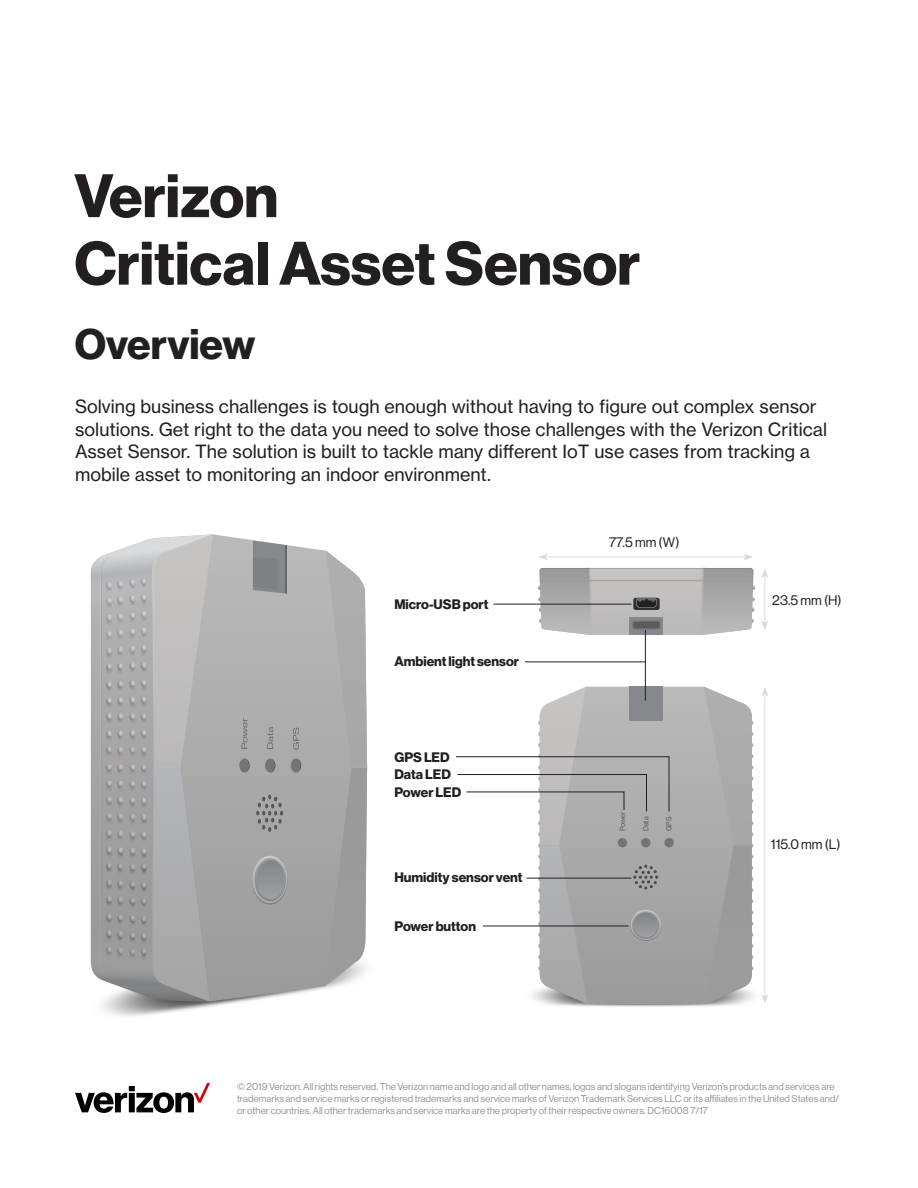
<style>
.page{position:relative;width:918px;height:1188px;background:#fff}
.page>*{position:absolute;margin:0;border:0;box-sizing:border-box;transform-origin:0 0}
.TS_BodyCopy_H1{font:700 60px "Verizon NHGDS";color:#231f20}
.TS_BodyCopy_H2{font:700 42px "Verizon NHGDS";color:#231f20}
.TS_BodyCopy{font:18px/22.5px "Verizon NHGTX";color:#231f20}
.TS_Body_Copy_H4{font:700 13.5px "Verizon NHGDS";color:#231f20}
.TS_Body_Copy_H4-2{font:13.5px "Verizon NHGDS";color:#231f20}
.TS_Legal{font:9.75px/11.7px "Verizon NHGDS";color:#959595}
.t1{font:7.35px "N Haas Grotesk DS Pro 55 Rg";letter-spacing:-.01em;color:#57585a}
</style>
<div class="page">
<svg style="left:538px;top:568px;width:217px;height:67px;background:#b1b0b0"></svg>
<svg style="left:75px;top:1083px;width:135px;height:30px"></svg>
<svg style="left:670px;top:687px;width:34px;height:317px;background:#abaaaa"></svg>
<svg style="left:704px;top:687px;width:49px;height:317px;background:#abaaab"></svg>
<div style="left:664px;top:838px;width:10px;height:9px;background:#747474;border-radius:50%"></div>
<hr style="left:765px;top:576px;width:1px;height:47px;background:#d8d9d8">
<svg style="left:761px;top:569px;width:7px;height:9px"></svg>
<svg style="left:762px;top:621px;width:6px;height:9px"></svg>
<hr style="left:546px;top:557px;width:200px;height:1px;background:#d8d9d8">
<svg style="left:744px;top:554px;width:8px;height:6px"></svg>
<svg style="left:539px;top:554px;width:9px;height:6px"></svg>
<hr style="left:765px;top:694px;width:1px;height:302px;background:#d8d9d8">
<svg style="left:762px;top:687px;width:6px;height:9px"></svg>
<svg style="left:761px;top:994px;width:7px;height:10px"></svg>
<hr style="left:525px;top:662px;width:120px;height:1px;background:#231f20">
<hr style="left:645px;top:630px;width:1px;height:70px;background:#231f20">
<hr style="left:494px;top:604px;width:138px;height:1px;background:#231f20">
<svg style="left:456px;top:687px;width:214px;height:317px"></svg>
<img style="left:101px;top:1002px;width:139px;height:15px">
<svg style="left:213px;top:534px;width:123px;height:468px;background:#aeadad"></svg>
<img style="left:90px;top:582px;width:1px;height:17px">
<img style="left:90px;top:599px;width:1px;height:16px">
<img style="left:90px;top:615px;width:1px;height:16px">
<img style="left:90px;top:631px;width:1px;height:17px">
<img style="left:90px;top:648px;width:1px;height:17px">
<img style="left:90px;top:665px;width:1px;height:17px">
<img style="left:90px;top:682px;width:1px;height:15px">
<img style="left:90px;top:697px;width:1px;height:18px">
<img style="left:90px;top:715px;width:1px;height:16px">
<img style="left:90px;top:731px;width:1px;height:17px">
<img style="left:90px;top:748px;width:1px;height:16px">
<img style="left:90px;top:764px;width:1px;height:17px">
<img style="left:90px;top:781px;width:1px;height:16px">
<img style="left:90px;top:797px;width:1px;height:17px">
<img style="left:90px;top:814px;width:1px;height:17px">
<img style="left:90px;top:831px;width:1px;height:15px">
<img style="left:90px;top:846px;width:1px;height:18px">
<img style="left:90px;top:864px;width:1px;height:16px">
<img style="left:90px;top:880px;width:1px;height:18px">
<img style="left:90px;top:898px;width:1px;height:16px">
<img style="left:90px;top:914px;width:1px;height:17px">
<img style="left:90px;top:931px;width:1px;height:32px">
<svg style="left:252px;top:856px;width:36px;height:48px"></svg>
<svg style="left:252px;top:856px;width:35px;height:47px;background:#98999c"></svg>
<svg style="left:256px;top:794px;width:28px;height:38px"></svg>
<svg style="left:253px;top:541px;width:34px;height:53px;background:#888a8d"></svg>
<hr style="left:285px;top:545px;width:2px;height:49px;background:#636363">
<svg style="left:242px;top:718px;width:5px;height:31px"></svg>
<svg style="left:267px;top:727px;width:6px;height:22px"></svg>
<svg style="left:293px;top:728px;width:6px;height:22px"></svg>
<svg style="left:239px;top:759px;width:11px;height:14px"></svg>
<div style="left:291px;top:759px;width:10px;height:14px;background:#747474;border-radius:50%"></div>
<div style="left:265px;top:759px;width:10px;height:14px;background:#747474;border-radius:50%"></div>
<svg style="left:244px;top:759px;width:6px;height:14px"></svg>
<svg style="left:270px;top:759px;width:5px;height:14px"></svg>
<svg style="left:296px;top:759px;width:5px;height:14px"></svg>
<svg style="left:325px;top:551px;width:42px;height:435px;background:#acabab"></svg>
<svg style="left:91px;top:534px;width:122px;height:468px;background:#aeadae"></svg>
<p class="TS_BodyCopy_H1" style="left:74px;top:161px;width:205px">Verizon</p>
<p class="TS_BodyCopy_H1" style="left:74px;top:229px;width:567px">Critical Asset Sensor</p>
<p class="TS_BodyCopy_H2" style="left:75px;top:319px;width:182px">Overview</p>
<p class="TS_BodyCopy" style="left:75px;top:395px;width:754px">Solving business challenges is tough enough without having to figure out complex sensor solutions. Get right to the data you need to solve those challenges with the Verizon Critical Asset Sensor. The solution is built to tackle many different IoT use cases from tracking a mobile asset to monitoring an indoor environment.</p>
<p class="TS_Body_Copy_H4" style="left:394px;top:596px;width:96px">Micro-USB port</p>
<p class="TS_Body_Copy_H4" style="left:394px;top:653px;width:126px">Ambient light sensor</p>
<p class="TS_Body_Copy_H4" style="left:394px;top:749px;width:57px">GPS LED</p>
<p class="TS_Body_Copy_H4" style="left:394px;top:767px;width:58px">Data LED</p>
<p class="TS_Body_Copy_H4" style="left:394px;top:784px;width:68px">Power LED</p>
<p class="TS_Body_Copy_H4" style="left:394px;top:869px;width:130px">Humidity sensor vent</p>
<p class="TS_Body_Copy_H4" style="left:394px;top:918px;width:83px">Power button</p>
<p class="TS_Body_Copy_H4-2" style="left:609px;top:535px;width:72px">77.5 mm (W)</p>
<p class="t1" style="left:618px;top:831px;width:21px;rotate:-90deg">Power</p>
<p class="t1" style="left:642px;top:831px;width:16px;rotate:-90deg">Data</p>
<p class="t1" style="left:665px;top:831px;width:16px;rotate:-90deg">GPS</p>
<p class="TS_Body_Copy_H4-2" style="left:772px;top:593px;width:71px">23.5 mm (H)</p>
<p class="TS_Body_Copy_H4-2" style="left:771px;top:836px;width:71px">115.0 mm (L)</p>
<p class="TS_Legal" style="left:237px;top:1081px;width:604px">© 2019 Verizon. All rights reserved. The Verizon name and logo and all other names, logos and slogans identifying Verizon’s products and services are trademarks and service marks or registered trademarks and service marks of Verizon Trademark Services LLC or its affiliates in the United States and/ or other countries. All other trademarks and service marks are the property of their respective owners. DC16008 7/17</p>
</div>
